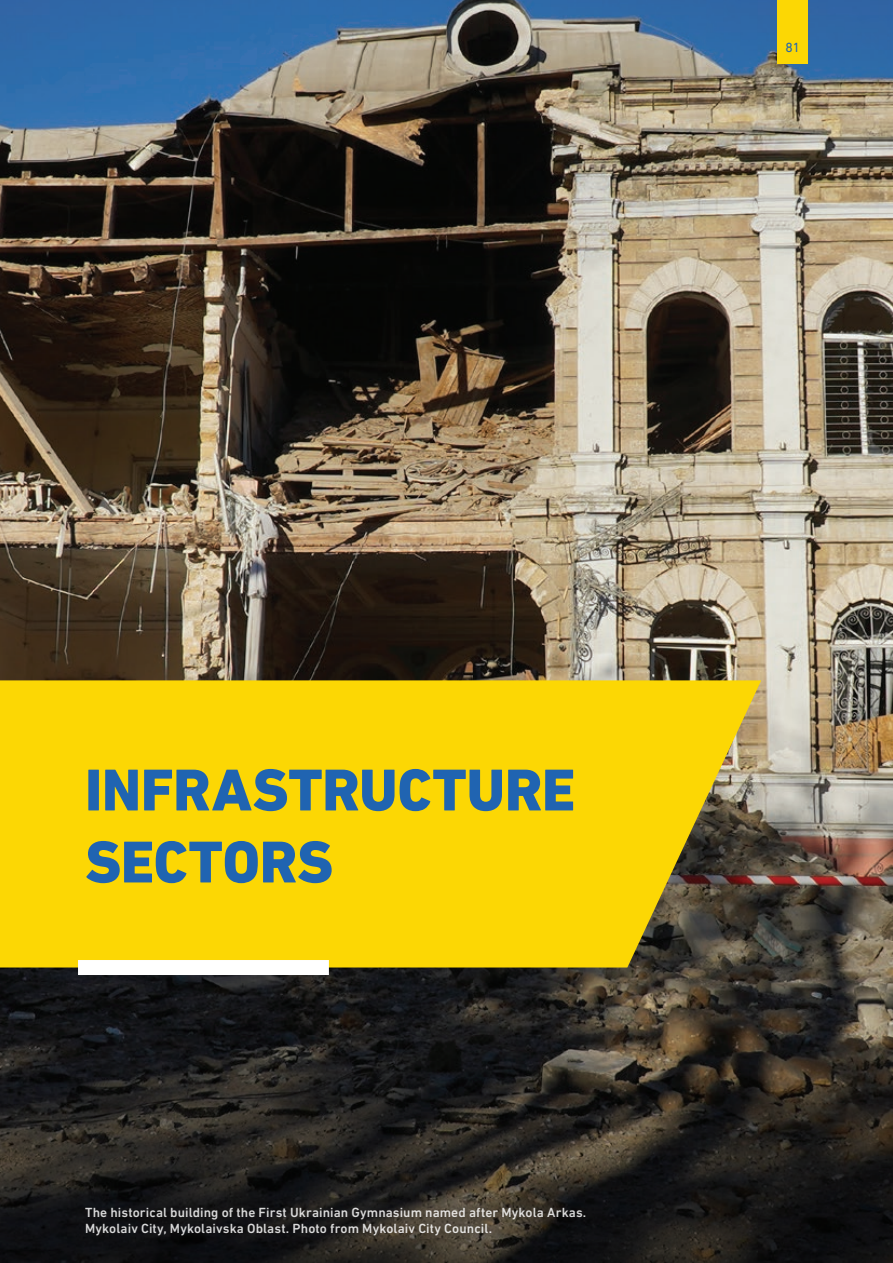
<style>
.page{position:relative;width:893px;height:1263px;background:#fff}
.page>*{position:absolute;margin:0;border:0;box-sizing:border-box;transform-origin:0 0}
.t1{font:800 60px/72px "DIN Next LT Pro";letter-spacing:-.005em;color:#2064b1}
.t2{font:500 13.5px/16.2px "DIN Next LT Pro";letter-spacing:.01em;color:#fff}
.t3{font:13.5px "DIN Next LT Pro";color:#2064b1}
</style>
<div class="page">
<img style="left:0;top:0;width:893px;height:999px">
<svg style="left:0;top:999px;width:893px;height:264px;background:#23211e"></svg>
<div style="left:76px;top:1198px;width:518px;height:47px;background:#231f20;opacity:.75"></div>
<svg style="left:0;top:680px;width:761px;height:287px;background:#edca09"></svg>
<div style="left:78px;top:960px;width:251px;height:15px;background:#fff"></div>
<div style="left:778px;top:0;width:30px;height:64px;background:#fcd704"></div>
<p class="t3" style="left:785px;top:40px;width:16px">81</p>
<h1 class="t1" style="left:85px;top:754px;width:492px">INFRASTRUCTURE<br>SECTORS</h1>
<p class="t2" style="left:85px;top:1204px;width:503px">The historical building of the First Ukrainian Gymnasium named after Mykola Arkas.<br>Mykolaiv City, Mykolaivska Oblast. Photo from Mykolaiv City Council.</p>
</div>
